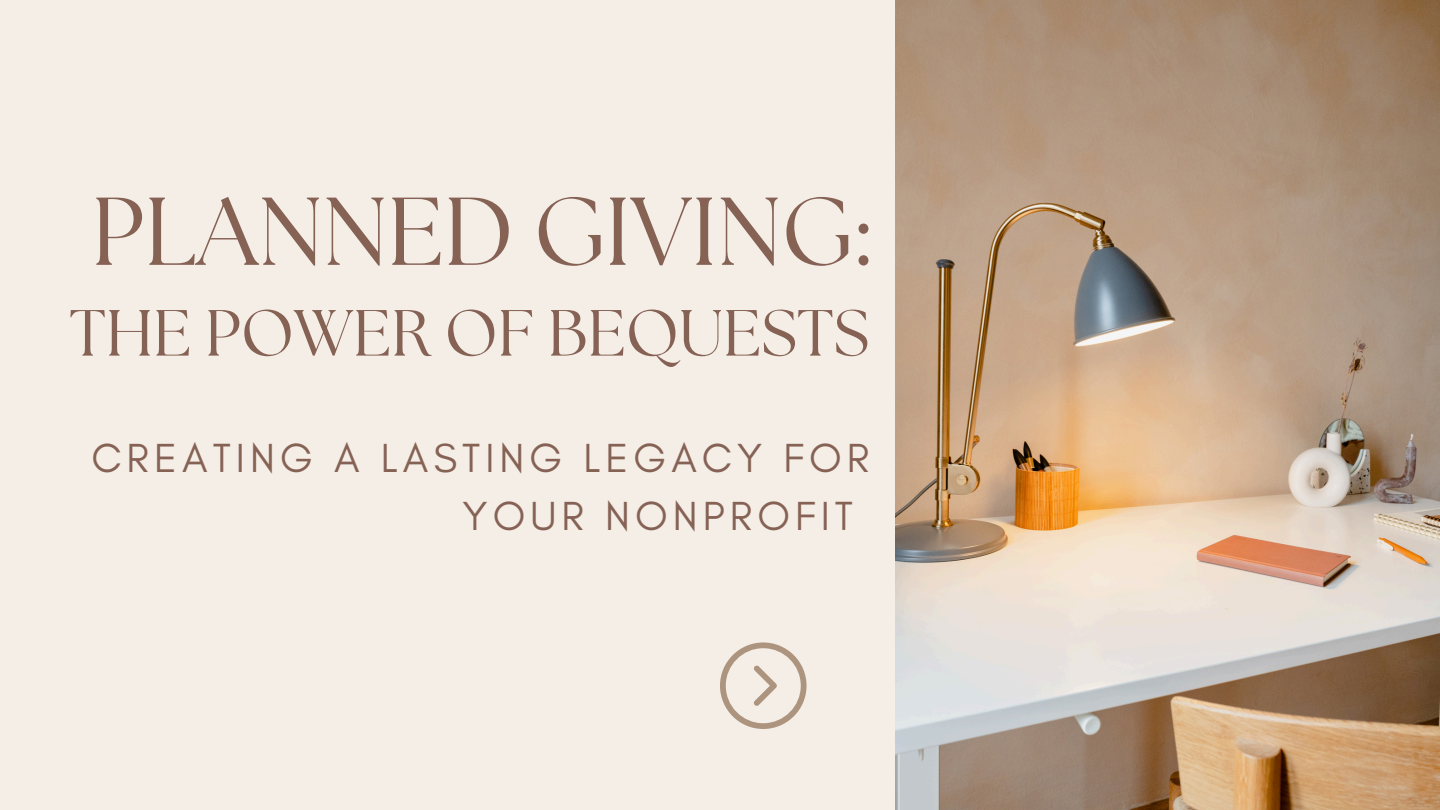
<style>
.page{position:relative;width:1440px;height:810px;background:#f4eee7}
.page>*{position:absolute;margin:0;border:0;box-sizing:border-box;transform-origin:0 0}
.t1{font:96.1px "The Seasons";color:#866255}
.t2{font:65.1px "The Seasons";color:#866255}
.t3{font:41.4px/57.8px "Glacial Indifference";letter-spacing:.12em;color:#866255}
</style>
<div class="page">
<img style="left:895px;top:0;width:545px;height:810px">
<svg style="left:720px;top:642px;width:86px;height:87px"></svg>
<h1 class="t1" style="left:91px;top:188px;width:779px">PLANNED GIVING:</h1>
<h1 class="t2" style="left:69px;top:304px;width:802px">THE POWER OF BEQUESTS</h1>
<p class="t3" style="left:463px;top:429px;width:408px;text-indent:-371px">CREATING A LASTING LEGACY FOR<br>YOUR NONPROFIT</p>
</div>
